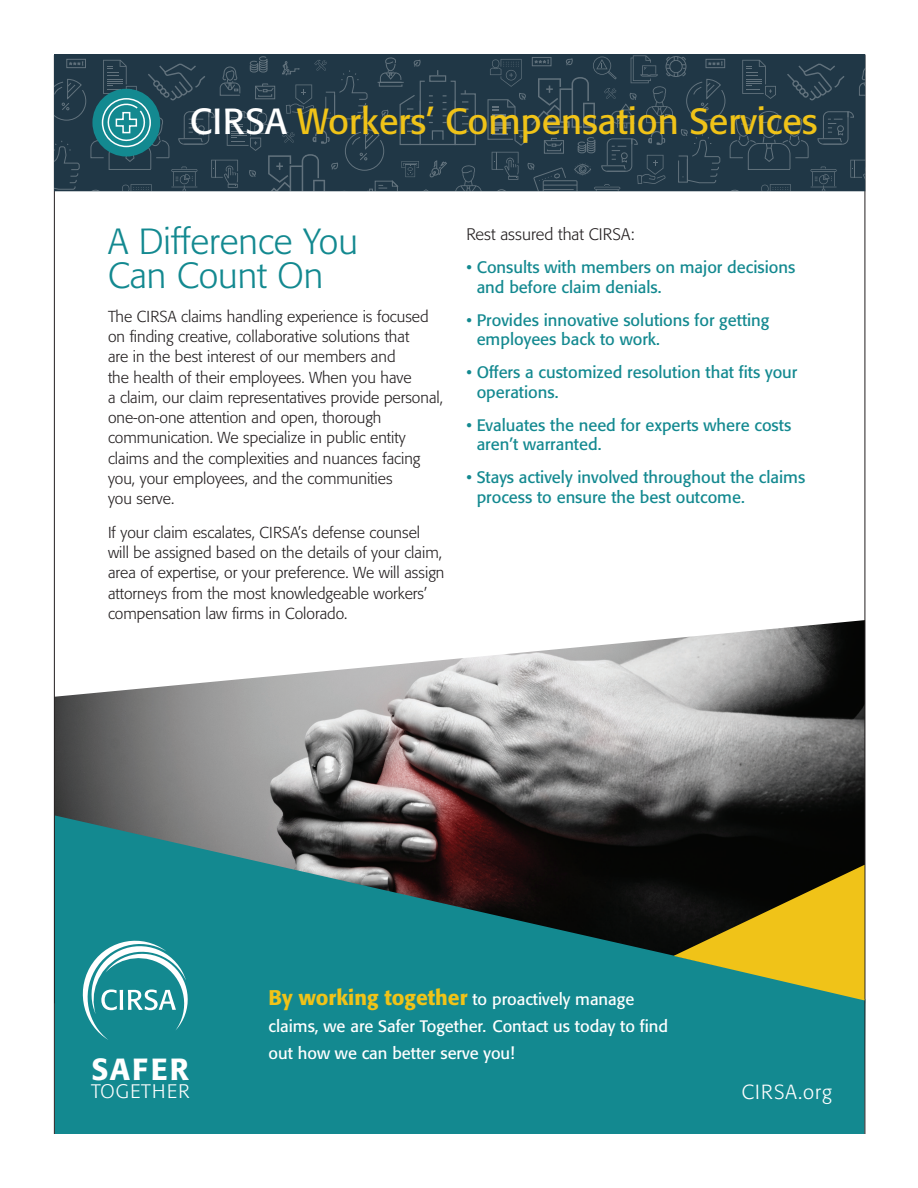
<style>
.page{position:relative;width:918px;height:1188px;background:#fff}
.page>*{position:absolute;margin:0;border:0;box-sizing:border-box;transform-origin:0 0}
.t1{font:36px "Formata";color:#f0c318}
.t2{font:300 36px/34.5px "Formata";color:#138990}
.t3{font:500 30.3px "Formata";letter-spacing:.07em;color:#fff}
.t4{font:300 20.25px "Formata";letter-spacing:.05em;color:#fff}
.t5{font:300 19.35px "Formata";letter-spacing:.06em;color:#fff}
.t6{font:16.5px/19.5px "Formata";color:#138990}
.t7{font:16.5px/27px "Formata";color:#fff}
.t8{font:300 16.5px "Formata";color:#231f20}
.t9{font:300 15.75px/20.2px "Formata";color:#231f20}
.s1{color:#fff}
.s2{font-weight:500;font-size:21px;color:#f0c318}
</style>
<div class="page">
<img style="left:55px;top:620px;width:810px;height:195px">
<svg style="left:55px;top:815px;width:810px;height:319px;background:#197176"></svg>
<hr style="left:865px;top:55px;width:1px;height:1079px;background:#231f20">
<hr style="left:54px;top:55px;width:1px;height:1079px;background:#231f20">
<svg style="left:488px;top:55px;width:378px;height:137px;background:#273e4c"></svg>
<svg style="left:674px;top:865px;width:191px;height:139px;background:#7b7b28"></svg>
<svg style="left:83px;top:941px;width:105px;height:99px"></svg>
<svg style="left:54px;top:56px;width:428px;height:136px;background:#274250"></svg>
<p class="t1" style="left:190px;top:99px;width:629px"><span class="s1">CIRSA</span> Workers’ Compensation Services</p>
<p class="t2" style="left:108px;top:224px;width:251px">A Difference You<br>Can Count On</p>
<p class="t9" style="left:108px;top:306px;width:337px">The CIRSA claims handling experience is focused on finding creative, collaborative solutions that<br>are in the best interest of our members and<br>the health of their employees. When you have<br>a claim, our claim representatives provide personal, one-on-one attention and open, thorough communication. We specialize in public entity claims and the complexities and nuances facing you, your employees, and the communities<br>you serve.</p>
<p class="t9" style="left:108px;top:522px;width:338px">If your claim escalates, CIRSA’s defense counsel will be assigned based on the details of your claim, area of expertise, or your preference. We will assign attorneys from the most knowledgeable workers’ compensation law firms in Colorado.</p>
<p class="t8" style="left:466px;top:225px;width:170px">Rest assured that CIRSA:</p>
<p class="t6" style="left:477px;top:258px;width:320px;text-indent:-10px">• Consults with members on major decisions and before claim denials.</p>
<p class="t6" style="left:477px;top:310px;width:294px;text-indent:-10px">• Provides innovative solutions for getting employees back to work.</p>
<p class="t6" style="left:477px;top:363px;width:322px;text-indent:-10px">• Offers a customized resolution that fits your operations.</p>
<p class="t6" style="left:477px;top:415px;width:316px;text-indent:-10px">• Evaluates the need for experts where costs aren’t warranted.</p>
<p class="t6" style="left:477px;top:468px;width:330px;text-indent:-10px">• Stays actively involved throughout the claims process to ensure the best outcome.</p>
<p class="t7" style="left:269px;top:986px;width:401px"><span class="s2">By working together</span> to proactively manage claims, we are Safer Together. Contact us today to find out how we can better serve you!</p>
<p class="t3" style="left:91px;top:1050px;width:99px">SAFER</p>
<p class="t5" style="left:91px;top:1080px;width:100px">TOGETHER</p>
<p class="t4" style="left:742px;top:1080px;width:91px">CIRSA.org</p>
</div>
